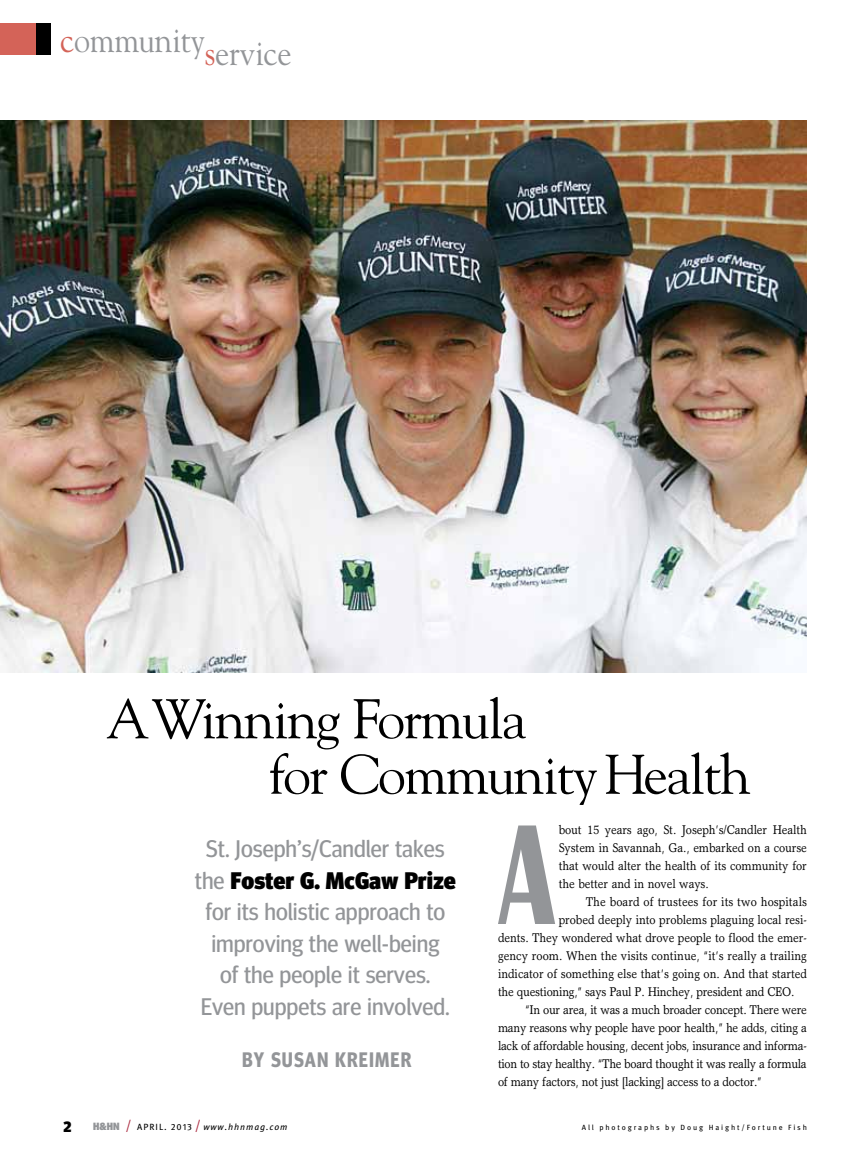
<style>
.page{position:relative;width:864px;height:1161px;background:#fff}
.page>*{position:absolute;margin:0;border:0;box-sizing:border-box;transform-origin:0 0}
.t1{font:700 147.75px "Britannic EF";color:#939598;scale:.7 1}
.t2{font:55.5px/55.5px "Goudy Std";letter-spacing:-.03em;color:#000}
.t3{font:35.55px "Goudy Std";letter-spacing:-.01em;color:#939598;scale:.9 1}
.t4{font:24px/31.5px "Meta Head OT";color:#939598;text-align:center}
.t5{font:700 21px "Meta Head OT";letter-spacing:.06em;color:#939598;scale:.9 1}
.t6{font:900 15px "Meta Head OT";color:#000}
.t7{font:12.75px/18px "Garth Graphic Std";letter-spacing:-.02em;color:#000;text-align:justify;scale:.9 1}
.t8{font:12.75px "Garth Graphic Std";color:#000;scale:.9 1}
.t9{font:12.75px "Garth Graphic Std";letter-spacing:.005em;color:#000;scale:.9 1}
.t10{font:italic 9px "Meta OT";letter-spacing:.1em;color:#000}
.t11{font:7.5px "Meta OT";letter-spacing:.25em;color:#000}
.s1{color:#d46358}
.s2{font-weight:900;color:#000}
.s3{font-family:"Meta Head OT";font-weight:900;font-style:normal;font-size:10.5px;color:#939598}
.s4{font-style:normal;font-size:13.5px;color:#aa273d}
.s5{font-style:normal}
</style>
<div class="page">
<div style="left:34px;top:23px;width:17px;height:31px;background:#000"></div>
<div style="left:0;top:23px;width:36px;height:31px;background:#d46358"></div>
<img style="left:0;top:120px;width:807px;height:553px">
<h3 class="t3" style="left:60px;top:17px;width:259px"><span class="s1">c</span>ommunity<span class="s1">s</span>ervice</h3>
<h2 class="t2" style="left:269px;top:691px;width:483px;text-indent:-163px">A Winning Formula<br>for Community Health</h2>
<h3 class="t4" style="left:195px;top:833px;width:262px">St. Joseph’s/Candler takes the <span class="s2">Foster G. McGaw Prize </span>for its holistic approach to improving the well-being<br>of the people it serves.<br>Even puppets are involved.</h3>
<h1 class="t1" style="left:499px;top:793px;width:81px">A</h1>
<p class="t7" style="left:559px;top:821px;width:277px">bout 15 years ago, St. Joseph’s/Candler Health System in Savannah, Ga., embarked on a course that would alter the health of its community for the better and in novel ways.</p>
<p class="t9" style="left:586px;top:894px;width:247px">The board of trustees for its two hospitals</p>
<p class="t7" style="left:559px;top:911px;width:277px">probed deeply into problems plaguing local resi-</p>
<p class="t7" style="left:498px;top:929px;width:345px">dents. They wondered what drove people to flood the emer-</p>
<p class="t8" style="left:498px;top:948px;width:345px">gency room. When the visits continue, “it’s really a trailing</p>
<p class="t7" style="left:498px;top:965px;width:345px">indicator of something else that’s going on. And that started</p>
<p class="t7" style="left:498px;top:983px;width:331px">the questioning,” says Paul P. Hinchey, president and CEO.</p>
<p class="t7" style="left:525px;top:1001px;width:315px">“In our area, it was a much broader concept. There were</p>
<p class="t7" style="left:498px;top:1019px;width:345px">many reasons why people have poor health,” he adds, citing a</p>
<p class="t7" style="left:498px;top:1037px;width:345px">lack of affordable housing, decent jobs, insurance and informa-</p>
<p class="t7" style="left:498px;top:1055px;width:345px">tion to stay healthy. “The board thought it was really a formula</p>
<p class="t7" style="left:498px;top:1073px;width:295px">of many factors, not just [lacking] access to a doctor.”</p>
<h3 class="t5" style="left:242px;top:1048px;width:189px">BY SUSAN KREIMER</h3>
<p class="t6" style="left:63px;top:1118px;width:10px">2</p>
<p class="t10" style="left:93px;top:1121px;width:196px"><span class="s3">H&amp;HN</span> <span class="s4">/</span> <span class="s5">APRIL. 2013</span> <span class="s4">/</span> www.hhnmag.com</p>
<p class="t11" style="left:582px;top:1123px;width:227px">All photographs by Doug Haight/Fortune Fish</p>
</div>
